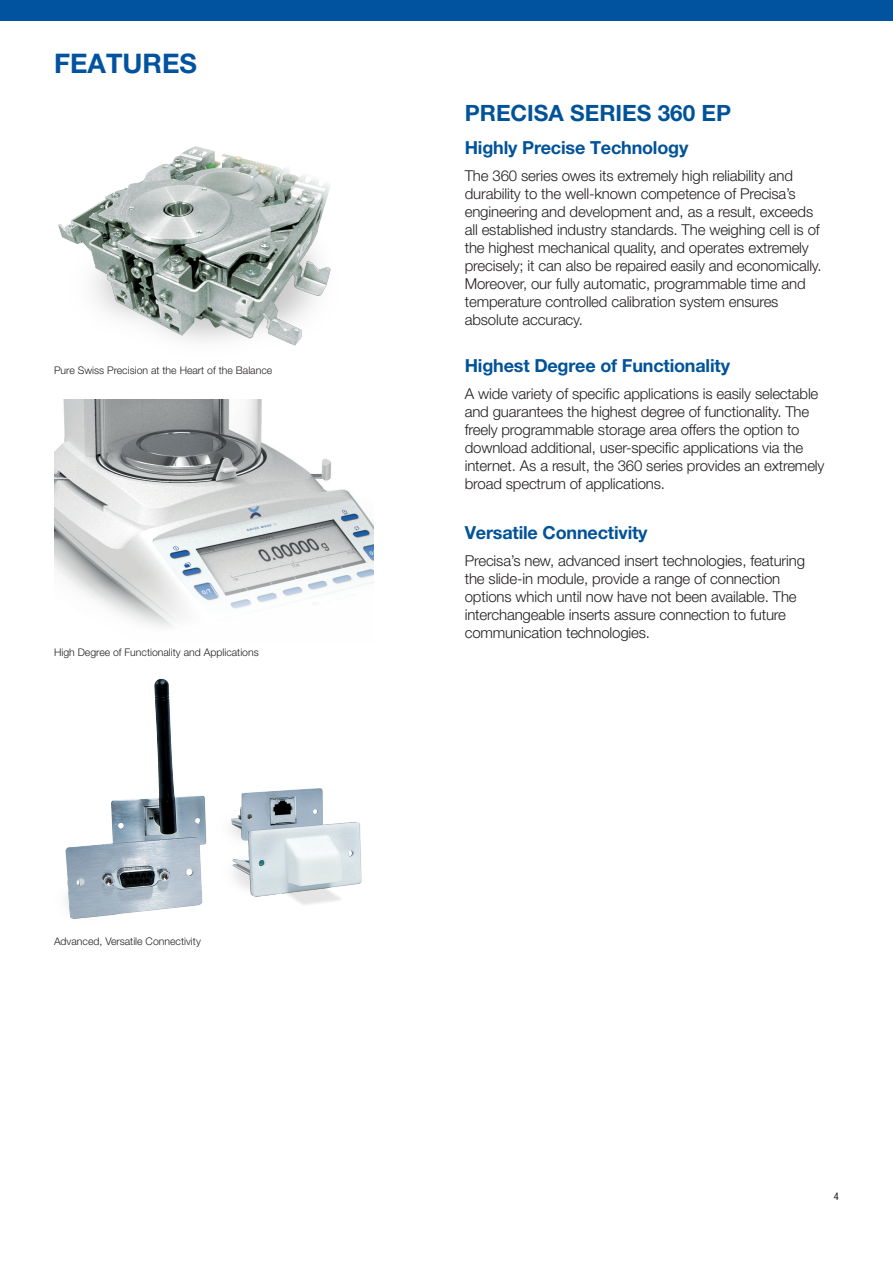
<style>
.page{position:relative;width:893px;height:1263px;background:#fff}
.page>*{position:absolute;margin:0;border:0;box-sizing:border-box;transform-origin:0 0}
.t1{font:700 27px "Helvetica Neue LT Pro";color:#0153a0}
.t2{font:700 22.5px "Helvetica Neue LT Pro";color:#015399}
.t3{font:700 18px "Helvetica Neue LT Pro";letter-spacing:-.01em;color:#015399}
.t4{font:300 15px/18px "Helvetica Neue LT Pro";letter-spacing:-.01em;color:#231f20}
.t5{font:300 10.5px "Helvetica Neue LT Pro";color:#231f20}
.t6{font:condensed 10.5px "Helvetica Neue LT Pro";color:#231f20}
</style>
<div class="page">
<div style="left:0;top:0;width:893px;height:20px;background:#0153a0"></div>
<img style="left:54px;top:399px;width:319px;height:228px">
<img style="left:65px;top:678px;width:297px;height:241px">
<img style="left:58px;top:146px;width:273px;height:200px">
<h1 class="t1" style="left:54px;top:47px;width:145px">FEATURES</h1>
<p class="t5" style="left:54px;top:364px;width:220px">Pure Swiss Precision at the Heart of the Balance</p>
<p class="t5" style="left:54px;top:646px;width:206px">High Degree of Functionality and Applications</p>
<p class="t5" style="left:54px;top:935px;width:148px">Advanced, Versatile Connectivity</p>
<h2 class="t2" style="left:465px;top:99px;width:268px">PRECISA SERIES 360 EP</h2>
<p class="t3" style="left:465px;top:137px;width:225px">Highly Precise Technology</p>
<p class="t4" style="left:465px;top:166px;width:358px">The 360 series owes its extremely high reliability and durability to the well-known competence of Precisa’s engineering and development and, as a result, exceeds all established industry standards. The weighing cell is of the highest mechanical quality, and operates extremely precisely; it can also be repaired easily and economically.<br>Moreover, our fully automatic, programmable time and temperature controlled calibration system ensures absolute accuracy.</p>
<p class="t3" style="left:465px;top:355px;width:267px">Highest Degree of Functionality</p>
<p class="t4" style="left:465px;top:384px;width:361px">A wide variety of specific applications is easily selectable and guarantees the highest degree of functionality. The freely programmable storage area offers the option to download additional, user-specific applications via the internet. As a result, the 360 series provides an extremely broad spectrum of applications.</p>
<p class="t3" style="left:465px;top:522px;width:184px">Versatile Connectivity</p>
<p class="t4" style="left:465px;top:551px;width:342px">Precisa’s new, advanced insert technologies, featuring the slide-in module, provide a range of connection options which until now have not been available. The interchangeable inserts assure connection to future communication technologies.</p>
<p class="t6" style="left:834px;top:1190px;width:7px">4</p>
</div>
